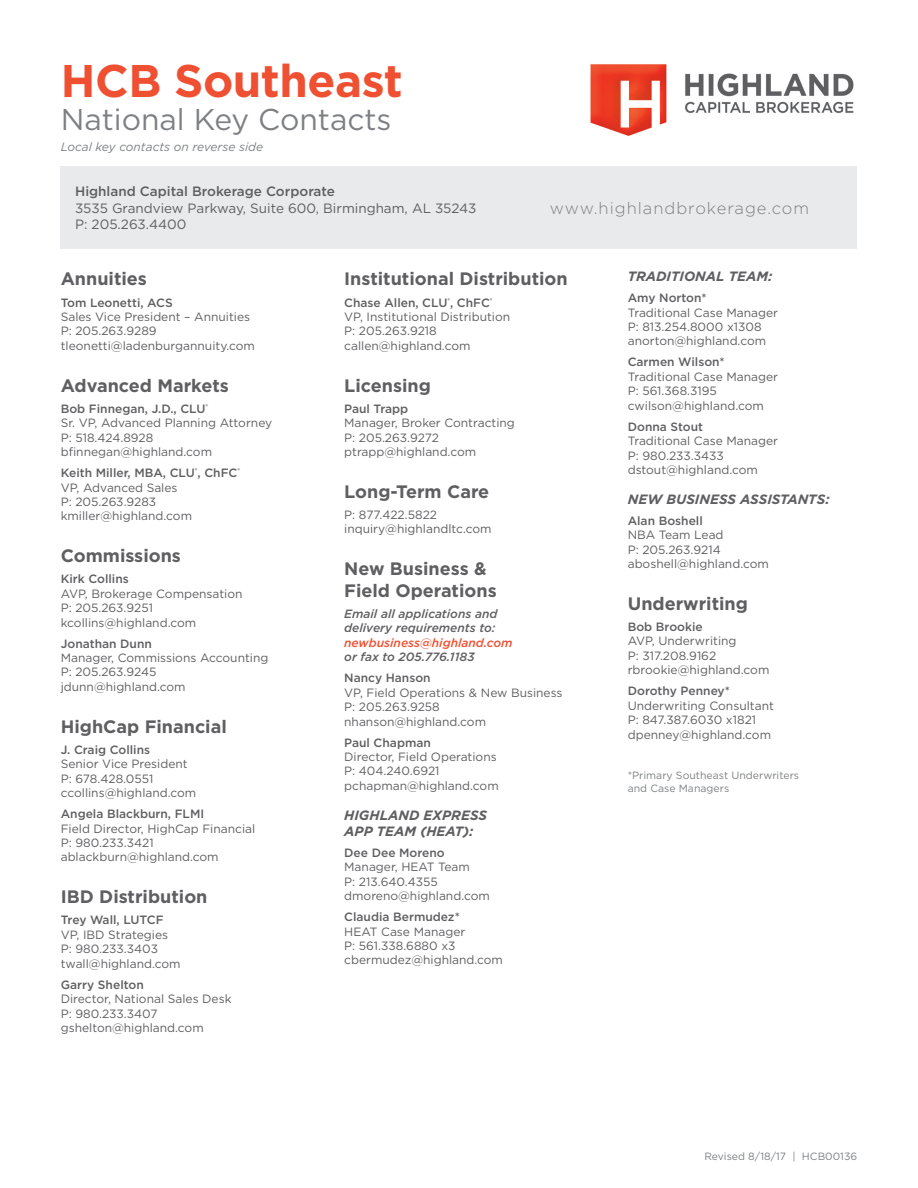
<style>
.page{position:relative;width:918px;height:1188px;background:#fff}
.page>*{position:absolute;margin:0;border:0;box-sizing:border-box;transform-origin:0 0}
.t1{font:700 45.75px "Gotham";letter-spacing:-.01em;color:#ef5032}
.t2{font:30px "Gotham";color:#7e8083}
.t3{font:700 18px/21.6px "Gotham";color:#5f5f62}
.t4{font:300 16.5px "Gotham";letter-spacing:.06em;color:#7e8083}
.t5{font:italic 700 13.5px/16.2px "Gotham";color:#5f5f62}
.t6{font:13.5px/16.5px "Gotham";color:#5f5f62}
.t7{font:500 13.5px "Gotham";color:#5f5f62}
.t8{font:12px/14.4px "Gotham";color:#5f5f62}
.t9{font:500 12px "Gotham";color:#5f5f62}
.t10{font:italic 500 12px/14.4px "Gotham";color:#5f5f62}
.t11{font:italic 12px "Gotham";color:#7e8083}
.t12{font:italic 500 12px "Gotham";color:#ef5032}
.t13{font:500 12px "Gotham";letter-spacing:-.02em;color:#5f5f62}
.t14{font:10.5px/12.6px "Gotham";color:#7e8083}
.s1{font-weight:500}
</style>
<div class="page">
<div style="left:61px;top:166px;width:796px;height:83px;background:#e9eaeb"></div>
<img style="left:590px;top:64px;width:264px;height:72px">
<h1 class="t1" style="left:61px;top:51px;width:344px">HCB Southeast</h1>
<h2 class="t2" style="left:61px;top:101px;width:332px">National Key Contacts</h2>
<p class="t11" style="left:61px;top:140px;width:204px">Local key contacts on reverse side</p>
<p class="t7" style="left:75px;top:183px;width:261px">Highland Capital Brokerage Corporate</p>
<p class="t6" style="left:75px;top:200px;width:403px">3535 Grandview Parkway, Suite 600, Birmingham, AL 35243<br>P: 205.263.4400</p>
<h3 class="t4" style="left:550px;top:198px;width:261px">www.highlandbrokerage.com</h3>
<h3 class="t3" style="left:61px;top:268px;width:88px">Annuities</h3>
<p class="t9" style="left:61px;top:294px;width:114px">Tom Leonetti, ACS</p>
<p class="t8" style="left:61px;top:309px;width:196px">Sales Vice President – Annuities<br>P: 205.263.9289 tleonetti@ladenburgannuity.com</p>
<h3 class="t3" style="left:61px;top:374px;width:170px">Advanced Markets</h3>
<p class="t8" style="left:61px;top:401px;width:213px"><span class="s1">Bob Finnegan, J.D., CLU</span><sup>®<br></sup>Sr. VP, Advanced Planning Attorney<br>P: 518.424.8928 bfinnegan@highland.com</p>
<p class="t8" style="left:61px;top:465px;width:181px"><span class="s1">Keith Miller, MBA, CLU</span><sup>®</sup><span class="s1">, ChFC</span><sup>®<br></sup>VP, Advanced Sales<br>P: 205.263.9283 kmiller@highland.com</p>
<h3 class="t3" style="left:61px;top:545px;width:122px">Commissions</h3>
<p class="t9" style="left:61px;top:571px;width:70px">Kirk Collins</p>
<p class="t8" style="left:61px;top:586px;width:183px">AVP, Brokerage Compensation<br>P: 205.263.9251 kcollins@highland.com</p>
<p class="t9" style="left:61px;top:636px;width:93px">Jonathan Dunn</p>
<p class="t8" style="left:61px;top:650px;width:209px">Manager, Commissions Accounting<br>P: 205.263.9245 jdunn@highland.com</p>
<h3 class="t3" style="left:61px;top:715px;width:168px">HighCap Financial</h3>
<p class="t9" style="left:61px;top:742px;width:91px">J. Craig Collins</p>
<p class="t8" style="left:61px;top:757px;width:137px">Senior Vice President<br>P: 678.428.0551 ccollins@highland.com</p>
<p class="t9" style="left:61px;top:806px;width:145px">Angela Blackburn, FLMI</p>
<p class="t8" style="left:61px;top:821px;width:196px">Field Director, HighCap Financial<br>P: 980.233.3421 ablackburn@highland.com</p>
<h3 class="t3" style="left:61px;top:886px;width:148px">IBD Distribution</h3>
<p class="t13" style="left:61px;top:912px;width:104px">Trey Wall, LUTCF</p>
<p class="t8" style="left:61px;top:927px;width:121px">VP, IBD Strategies<br>P: 980.233.3403 twall@highland.com</p>
<p class="t9" style="left:61px;top:977px;width:85px">Garry Shelton</p>
<p class="t8" style="left:61px;top:991px;width:172px">Director, National Sales Desk<br>P: 980.233.3407 gshelton@highland.com</p>
<h3 class="t3" style="left:344px;top:268px;width:225px">Institutional Distribution</h3>
<p class="t8" style="left:344px;top:295px;width:167px"><span class="s1">Chase Allen, CLU</span><sup>®</sup><span class="s1">, ChFC</span><sup>®<br></sup>VP, Institutional Distribution<br>P: 205.263.9218 callen@highland.com</p>
<h3 class="t3" style="left:344px;top:374px;width:88px">Licensing</h3>
<p class="t9" style="left:344px;top:401px;width:66px">Paul Trapp</p>
<p class="t8" style="left:344px;top:415px;width:172px">Manager, Broker Contracting<br>P: 205.263.9272 ptrapp@highland.com</p>
<h3 class="t3" style="left:344px;top:481px;width:147px">Long-Term Care</h3>
<p class="t8" style="left:344px;top:507px;width:149px">P: 877.422.5822 inquiry@highlandltc.com</p>
<h3 class="t3" style="left:344px;top:558px;width:154px">New Business &amp;<br>Field Operations</h3>
<p class="t10" style="left:344px;top:606px;width:155px">Email all applications and delivery requirements to:</p>
<p class="t12" style="left:344px;top:635px;width:170px">newbusiness@highland.com</p>
<p class="t10" style="left:344px;top:650px;width:132px">or fax to 205.776.1183</p>
<p class="t9" style="left:344px;top:670px;width:88px">Nancy Hanson</p>
<p class="t8" style="left:344px;top:685px;width:220px">VP, Field Operations &amp; New Business<br>P: 205.263.9258 nhanson@highland.com</p>
<p class="t9" style="left:344px;top:735px;width:88px">Paul Chapman</p>
<p class="t8" style="left:344px;top:749px;width:156px">Director, Field Operations<br>P: 404.240.6921 pchapman@highland.com</p>
<p class="t5" style="left:344px;top:807px;width:144px">HIGHLAND EXPRESS<br>APP TEAM (HEAT):</p>
<p class="t9" style="left:344px;top:845px;width:102px">Dee Dee Moreno</p>
<p class="t8" style="left:344px;top:860px;width:147px">Manager, HEAT Team<br>P: 213.640.4355 dmoreno@highland.com</p>
<p class="t9" style="left:344px;top:909px;width:117px">Claudia Bermudez*</p>
<p class="t8" style="left:344px;top:924px;width:160px">HEAT Case Manager<br>P: 561.338.6880 x3 cbermudez@highland.com</p>
<p class="t5" style="left:628px;top:268px;width:146px">TRADITIONAL TEAM:</p>
<p class="t9" style="left:628px;top:290px;width:80px">Amy Norton*</p>
<p class="t8" style="left:628px;top:305px;width:152px">Traditional Case Manager<br>P: 813.254.8000 x1308 anorton@highland.com</p>
<p class="t9" style="left:628px;top:354px;width:98px">Carmen Wilson*</p>
<p class="t8" style="left:628px;top:369px;width:152px">Traditional Case Manager<br>P: 561.368.3195 cwilson@highland.com</p>
<p class="t9" style="left:628px;top:419px;width:77px">Donna Stout</p>
<p class="t8" style="left:628px;top:433px;width:152px">Traditional Case Manager<br>P: 980.233.3433 dstout@highland.com</p>
<p class="t5" style="left:628px;top:491px;width:203px">NEW BUSINESS ASSISTANTS:</p>
<p class="t9" style="left:628px;top:513px;width:77px">Alan Boshell</p>
<p class="t8" style="left:628px;top:528px;width:143px">NBA Team Lead<br>P: 205.263.9214 aboshell@highland.com</p>
<h3 class="t3" style="left:628px;top:593px;width:122px">Underwriting</h3>
<p class="t9" style="left:628px;top:619px;width:77px">Bob Brookie</p>
<p class="t8" style="left:628px;top:634px;width:143px">AVP, Underwriting<br>P: 317.208.9162 rbrookie@highland.com</p>
<p class="t9" style="left:628px;top:683px;width:104px">Dorothy Penney*</p>
<p class="t8" style="left:628px;top:698px;width:148px">Underwriting Consultant<br>P: 847.387.6030 x1821 dpenney@highland.com</p>
<p class="t14" style="left:628px;top:769px;width:173px">*Primary Southeast Underwriters and Case Managers</p>
<p class="t14" style="left:704px;top:1149px;width:154px">Revised 8/18/17 | HCB00136</p>
</div>
